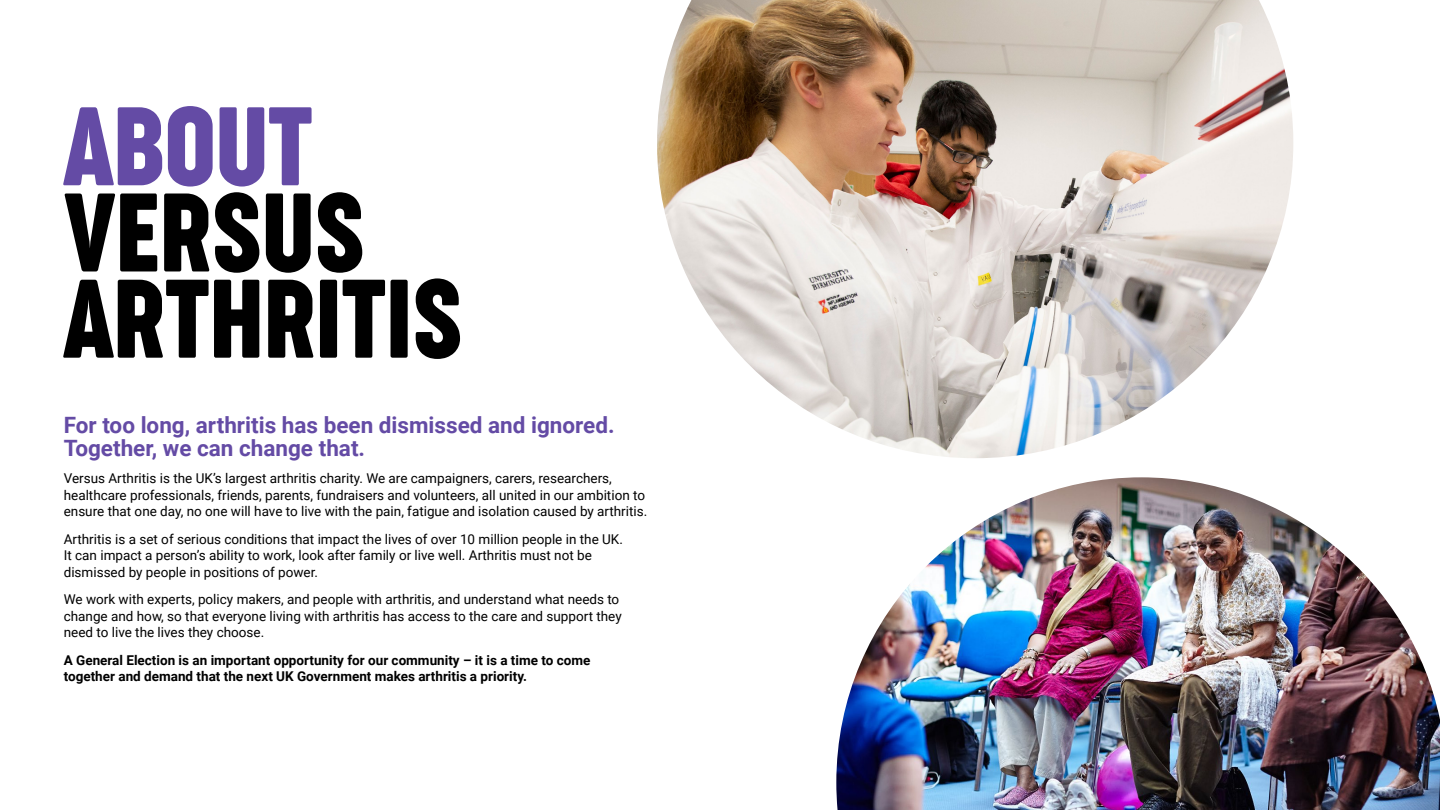
<style>
.page{position:relative;width:1440px;height:810px;background:#fff}
.page>*{position:absolute;margin:0;border:0;box-sizing:border-box;transform-origin:0 0}
.t1{font:105px/86.2px "Versus Arthritis Display";color:#000}
.t2{font:105px "Versus Arthritis Display";color:#644ba5}
.t3{font:700 22.5px/23.1px "Roboto";color:#644ba5}
.t4{font:13.5px/16.5px "Roboto";color:#000}
.t5{font:700 13.5px/16.5px "Roboto";color:#000}
</style>
<div class="page">
<img style="left:657px;top:0;width:636px;height:458px">
<img style="left:836px;top:477px;width:604px;height:333px">
<h1 class="t2" style="left:64px;top:87px;width:250px">ABOUT</h1>
<h1 class="t1" style="left:64px;top:190px;width:401px">VERSUS<br>ARTHRITIS</h1>
<h2 class="t3" style="left:64px;top:413px;width:552px">For too long, arthritis has been dismissed and ignored.<br>Together, we can change that.</h2>
<p class="t4" style="left:64px;top:470px;width:585px">Versus Arthritis is the UK’s largest arthritis charity. We are campaigners, carers, researchers, healthcare professionals, friends, parents, fundraisers and volunteers, all united in our ambition to ensure that one day, no one will have to live with the pain, fatigue and isolation caused by arthritis.</p>
<p class="t4" style="left:64px;top:530px;width:561px">Arthritis is a set of serious conditions that impact the lives of over 10 million people in the UK.<br>It can impact a person’s ability to work, look after family or live well. Arthritis must not be dismissed by people in positions of power.</p>
<p class="t4" style="left:64px;top:591px;width:559px">We work with experts, policy makers, and people with arthritis, and understand what needs to change and how, so that everyone living with arthritis has access to the care and support they need to live the lives they choose.</p>
<p class="t5" style="left:64px;top:651px;width:528px">A General Election is an important opportunity for our community – it is a time to come together and demand that the next UK Government makes arthritis a priority.</p>
</div>
